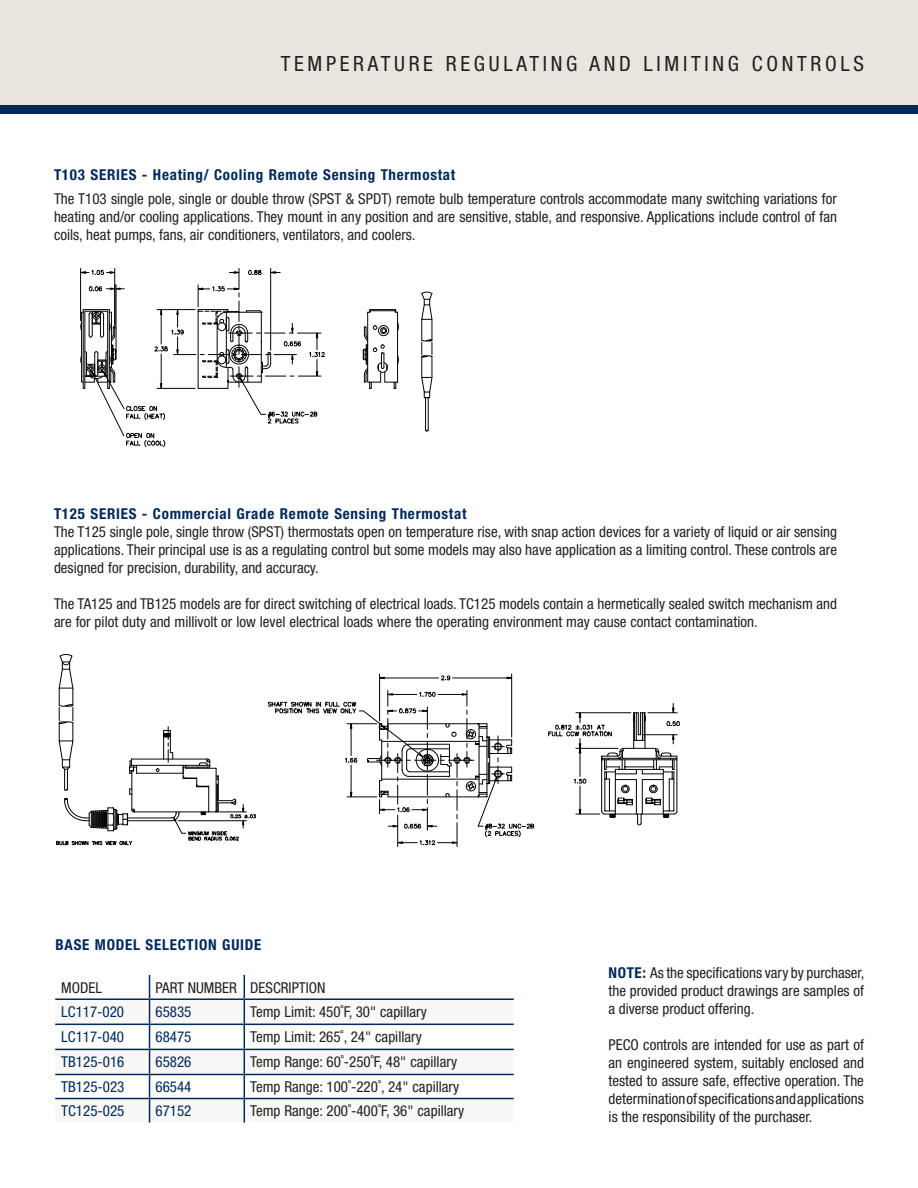
<style>
.page{position:relative;width:918px;height:1188px;background:#fff}
.page>*{position:absolute;margin:0;border:0;box-sizing:border-box;transform-origin:0 0}
.t1{font:condensed 21px "Helvetica Neue LT";letter-spacing:.175em;color:#231f20}
.front_-_blue_body{font:condensed 15px/18px "Helvetica Neue LT";color:#231f20;text-align:justify}
.front_-_blue_body-2{font:700 condensed 15px "Helvetica Neue LT";letter-spacing:.05em;color:#00295c}
.t2{font:condensed 15px "Helvetica Neue LT";color:#00295c}
.front_-_blue_body_he{font:700 condensed 15px "Helvetica Neue LT";letter-spacing:.05em;color:#00295c}
.s1{font-weight:700;color:#00295c}
</style>
<div class="page">
<div style="left:0;top:0;width:918px;height:108px;background:#e9e5de"></div>
<div style="left:0;top:105px;width:918px;height:9px;background:#00295c"></div>
<svg style="left:548px;top:703px;width:132px;height:122px"></svg>
<svg style="left:56px;top:654px;width:200px;height:192px"></svg>
<svg style="left:268px;top:674px;width:266px;height:173px"></svg>
<svg style="left:421px;top:291px;width:12px;height:141px"></svg>
<svg style="left:80px;top:268px;width:319px;height:179px"></svg>
<svg style="left:55px;top:1000px;width:459px;height:123px;fill:#f9f8f6"></svg>
<hr style="left:55px;top:998px;width:95px;height:2px;background:#00295c">
<hr style="left:150px;top:998px;width:94px;height:2px;background:#00295c">
<hr style="left:244px;top:998px;width:270px;height:2px;background:#00295c">
<hr style="left:55px;top:1024px;width:95px;height:1px;background:#00295c">
<hr style="left:150px;top:1024px;width:94px;height:1px;background:#00295c">
<hr style="left:244px;top:1024px;width:270px;height:1px;background:#00295c">
<hr style="left:55px;top:1049px;width:95px;height:1px;background:#00295c">
<hr style="left:150px;top:1049px;width:94px;height:1px;background:#00295c">
<hr style="left:244px;top:1049px;width:270px;height:1px;background:#00295c">
<hr style="left:55px;top:1074px;width:95px;height:1px;background:#00295c">
<hr style="left:150px;top:1074px;width:94px;height:1px;background:#00295c">
<hr style="left:244px;top:1074px;width:270px;height:1px;background:#00295c">
<hr style="left:55px;top:1098px;width:95px;height:1px;background:#00295c">
<hr style="left:150px;top:1098px;width:94px;height:1px;background:#00295c">
<svg style="left:149px;top:975px;width:1px;height:148px"></svg>
<hr style="left:244px;top:1098px;width:270px;height:1px;background:#00295c">
<svg style="left:244px;top:975px;width:1px;height:148px"></svg>
<p class="t1" style="left:281px;top:51px;width:585px">TEMPERATURE REGULATING AND LIMITING CONTROLS</p>
<p class="front_-_blue_body-2" style="left:54px;top:166px;width:403px">T103 SERIES - Heating/ Cooling Remote Sensing Thermostat</p>
<p class="front_-_blue_body" style="left:54px;top:190px;width:785px">The T103 single pole, single or double throw (SPST &amp; SPDT) remote bulb temperature controls accommodate many switching variations for heating and/or cooling applications. They mount in any position and are sensitive, stable, and responsive. Applications include control of fan coils, heat pumps, fans, air conditioners, ventilators, and coolers.</p>
<p class="front_-_blue_body-2" style="left:54px;top:505px;width:414px">T125 SERIES - Commercial Grade Remote Sensing Thermostat</p>
<p class="front_-_blue_body" style="left:54px;top:523px;width:785px">The T125 single pole, single throw (SPST) thermostats open on temperature rise, with snap action devices for a variety of liquid or air sensing applications. Their principal use is as a regulating control but some models may also have application as a limiting control. These controls are designed for precision, durability, and accuracy.</p>
<p class="front_-_blue_body" style="left:54px;top:595px;width:785px">The TA125 and TB125 models are for direct switching of electrical loads. TC125 models contain a hermetically sealed switch mechanism and are for pilot duty and millivolt or low level electrical loads where the operating environment may cause contact contamination.</p>
<p class="front_-_blue_body_he" style="left:56px;top:935px;width:207px">BASE MODEL SELECTION GUIDE</p>
<p class="front_-_blue_body" style="left:61px;top:978px;width:42px">MODEL</p>
<p class="front_-_blue_body" style="left:156px;top:978px;width:83px">PART NUMBER</p>
<p class="front_-_blue_body" style="left:250px;top:978px;width:77px">DESCRIPTION</p>
<p class="t2" style="left:61px;top:1003px;width:64px">LC117-020</p>
<p class="t2" style="left:156px;top:1003px;width:37px">65835</p>
<p class="front_-_blue_body" style="left:250px;top:1003px;width:178px">Temp Limit: 450˚F, 30" capillary</p>
<p class="t2" style="left:61px;top:1028px;width:64px">LC117-040</p>
<p class="t2" style="left:156px;top:1028px;width:37px">68475</p>
<p class="front_-_blue_body" style="left:250px;top:1028px;width:173px">Temp Limit: 265˚, 24" capillary</p>
<p class="t2" style="left:61px;top:1053px;width:65px">TB125-016</p>
<p class="t2" style="left:156px;top:1053px;width:37px">65826</p>
<p class="front_-_blue_body" style="left:250px;top:1053px;width:208px">Temp Range: 60˚-250˚F, 48" capillary</p>
<p class="t2" style="left:61px;top:1078px;width:65px">TB125-023</p>
<p class="t2" style="left:156px;top:1078px;width:37px">66544</p>
<p class="front_-_blue_body" style="left:250px;top:1078px;width:211px">Temp Range: 100˚-220˚, 24" capillary</p>
<p class="t2" style="left:61px;top:1102px;width:65px">TC125-025</p>
<p class="t2" style="left:156px;top:1102px;width:37px">67152</p>
<p class="front_-_blue_body" style="left:250px;top:1102px;width:216px">Temp Range: 200˚-400˚F, 36" capillary</p>
<p class="front_-_blue_body" style="left:609px;top:964px;width:257px"><span class="s1">NOTE:</span> As the specifications vary by purchaser, the provided product drawings are samples of a diverse product offering.</p>
<p class="front_-_blue_body" style="left:609px;top:1036px;width:257px">PECO controls are intended for use as part of an engineered system, suitably enclosed and tested to assure safe, effective operation. The determination of specifications and applications is the responsibility of the purchaser.</p>
</div>
